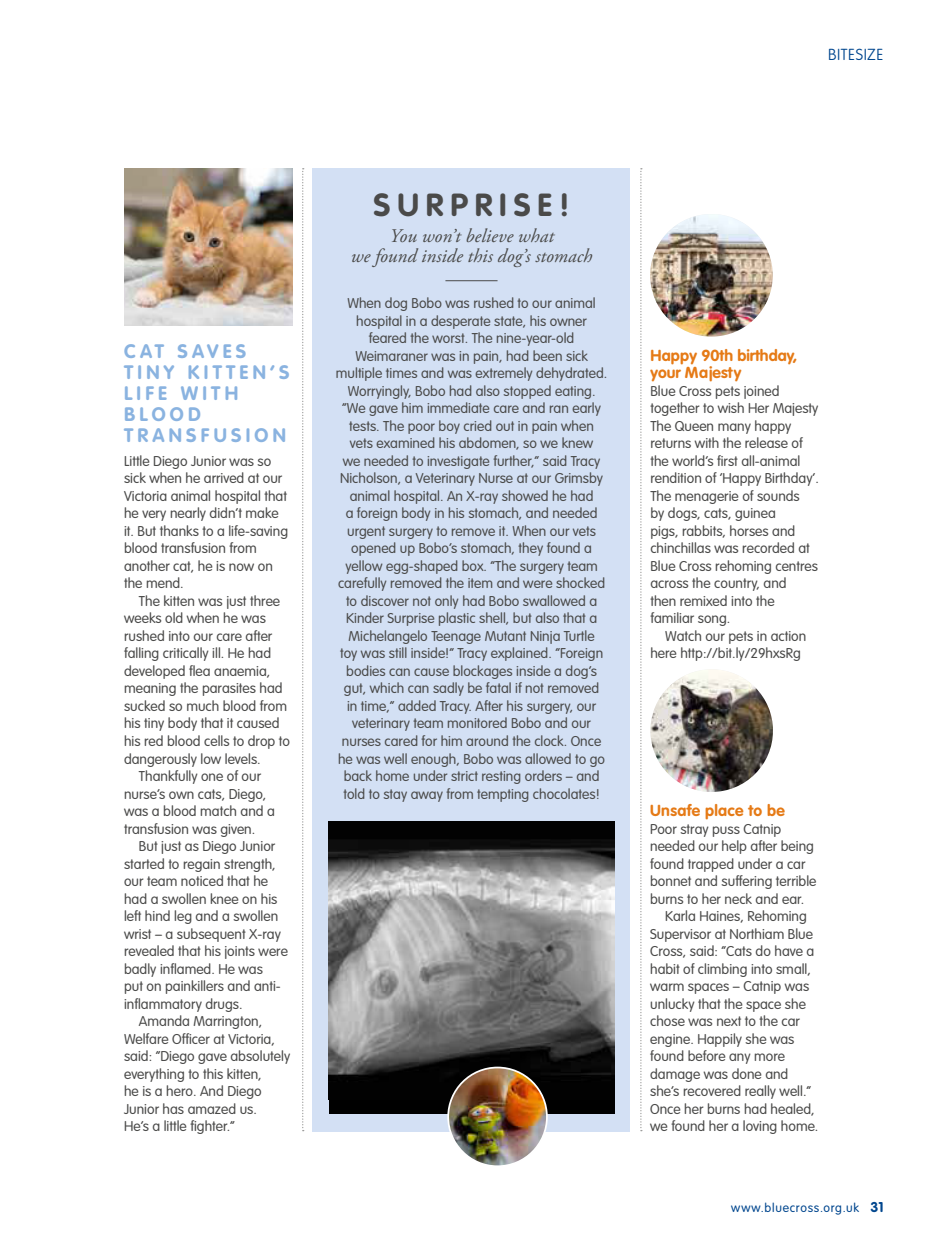
<style>
.page{position:relative;width:943px;height:1241px;background:#fff}
.page>*{position:absolute;margin:0;border:0;box-sizing:border-box;transform-origin:0 0}
.t1{font:700 31.5px "VAG Rounded";letter-spacing:.22em;color:#4a4a49}
.t2{font:italic 19.25px/19.2px "Adobe Garamond Pro";letter-spacing:.005em;color:#4a4a49;text-align:center}
.t3{font:700 19.25px/21px "VAG Rounded";letter-spacing:.22em;color:#8ab3e0}
.t4{font:700 15.75px/17.5px "VAG Rounded";color:#e57a16}
.t5{font:700 15.75px "VAG Rounded";letter-spacing:.02em;color:#e57a16}
.t6{font:100 15.75px "VAG Rounded";letter-spacing:.035em;color:#00468e}
.t7{font:300 14px/17.5px "VAG Rounded";color:#4a4a49}
.t8{font:300 12.25px "VAG Rounded";letter-spacing:.065em;color:#00468e}
.s1{font-weight:700;font-size:14px}
</style>
<div class="page">
<div style="left:313px;top:168px;width:317px;height:963px;background:#d3e0f4"></div>
<img style="left:124px;top:168px;width:169px;height:158px">
<hr style="left:445px;top:280px;width:52px;height:1px;background:#4a4a49">
<div style="left:329px;top:821px;width:285px;height:292px;background:#000"></div>
<img style="left:329px;top:839px;width:285px;height:259px">
<img style="left:650px;top:669px;width:123px;height:122px;border-radius:61px">
<img style="left:650px;top:214px;width:122px;height:122px;border-radius:60px">
<svg style="left:302px;top:168px;width:2px;height:961px"></svg>
<svg style="left:640px;top:168px;width:2px;height:960px"></svg>
<img style="left:448px;top:1067px;width:99px;height:98px;border-radius:49px">
<div style="left:447px;top:1066px;width:101px;height:100px;border:2px solid #fff;border-radius:50%"></div>
<p class="t6" style="left:828px;top:45px;width:57px">BITESIZE</p>
<h2 class="t3" style="left:124px;top:341px;width:167px">CAT SAVES<br>TINY KITTEN’S<br>LIFE WITH<br>BLOOD<br>TRANSFUSION</h2>
<p class="t7" style="left:124px;top:452px;width:166px">Little Diego Junior was so sick when he arrived at our<br>Victoria animal hospital that he very nearly didn’t make it. But thanks to a life-saving blood transfusion from another cat, he is now on the mend.</p>
<p class="t7" style="left:139px;top:592px;width:143px">The kitten was just three</p>
<p class="t7" style="left:124px;top:610px;width:143px">weeks old when he was</p>
<p class="t7" style="left:124px;top:627px;width:150px">rushed into our care after</p>
<p class="t7" style="left:124px;top:645px;width:148px">falling critically ill. He had</p>
<p class="t7" style="left:124px;top:662px;width:148px">developed flea anaemia,</p>
<p class="t7" style="left:124px;top:680px;width:160px">meaning the parasites had</p>
<p class="t7" style="left:124px;top:697px;width:164px">sucked so much blood from</p>
<p class="t7" style="left:124px;top:715px;width:157px">his tiny body that it caused</p>
<p class="t7" style="left:124px;top:732px;width:167px">his red blood cells to drop to</p>
<p class="t7" style="left:124px;top:750px;width:138px">dangerously low levels.</p>
<p class="t7" style="left:139px;top:767px;width:124px">Thankfully one of our</p>
<p class="t7" style="left:124px;top:785px;width:144px">nurse’s own cats, Diego,</p>
<p class="t7" style="left:124px;top:802px;width:152px">was a blood match and a</p>
<p class="t7" style="left:124px;top:820px;width:133px">transfusion was given.</p>
<p class="t7" style="left:139px;top:837px;width:138px">But just as Diego Junior</p>
<p class="t7" style="left:124px;top:855px;width:153px">started to regain strength,</p>
<p class="t7" style="left:124px;top:872px;width:146px">our team noticed that he</p>
<p class="t7" style="left:124px;top:890px;width:155px">had a swollen knee on his</p>
<p class="t7" style="left:124px;top:907px;width:156px">left hind leg and a swollen</p>
<p class="t7" style="left:124px;top:925px;width:158px">wrist – a subsequent X-ray</p>
<p class="t7" style="left:124px;top:942px;width:165px">revealed that his joints were</p>
<p class="t7" style="left:124px;top:960px;width:140px">badly inflamed. He was</p>
<p class="t7" style="left:124px;top:977px;width:158px">put on painkillers and anti-</p>
<p class="t7" style="left:124px;top:995px;width:120px">inflammatory drugs.</p>
<p class="t7" style="left:139px;top:1012px;width:125px">Amanda Marrington,</p>
<p class="t7" style="left:124px;top:1030px;width:152px">Welfare Officer at Victoria,</p>
<p class="t7" style="left:124px;top:1047px;width:168px">said: “Diego gave absolutely</p>
<p class="t7" style="left:124px;top:1065px;width:139px">everything to this kitten,</p>
<p class="t7" style="left:124px;top:1082px;width:139px">he is a hero. And Diego</p>
<p class="t7" style="left:124px;top:1100px;width:134px">Junior has amazed us.</p>
<p class="t7" style="left:124px;top:1117px;width:112px">He’s a little fighter.”</p>
<h1 class="t1" style="left:373px;top:186px;width:198px">SURPRISE!</h1>
<h2 class="t2" style="left:351px;top:227px;width:243px">You won’t believe what<br>we found inside this dog’s stomach</h2>
<p class="t7" style="left:336px;top:295px;width:273px;text-align:center">When dog Bobo was rushed to our animal hospital in a desperate state, his owner feared the worst. The nine-year-old Weimaraner was in pain, had been sick multiple times and was extremely dehydrated.<br>Worryingly, Bobo had also stopped eating. “We gave him immediate care and ran early tests. The poor boy cried out in pain when<br>vets examined his abdomen, so we knew<br>we needed to investigate further,” said Tracy Nicholson, a Veterinary Nurse at our Grimsby animal hospital. An X-ray showed he had<br>a foreign body in his stomach, and needed urgent surgery to remove it. When our vets opened up Bobo’s stomach, they found a yellow egg-shaped box. “The surgery team carefully removed the item and were shocked to discover not only had Bobo swallowed a Kinder Surprise plastic shell, but also that a Michelangelo Teenage Mutant Ninja Turtle<br>toy was still inside!” Tracy explained. “Foreign bodies can cause blockages inside a dog’s gut, which can sadly be fatal if not removed<br>in time,” added Tracy. After his surgery, our veterinary team monitored Bobo and our nurses cared for him around the clock. Once he was well enough, Bobo was allowed to go back home under strict resting orders – and told to stay away from tempting chocolates!</p>
<p class="t4" style="left:650px;top:347px;width:148px">Happy 90th birthday, your Majesty</p>
<p class="t7" style="left:650px;top:382px;width:170px">Blue Cross pets joined together to wish Her Majesty<br>The Queen many happy returns with the release of the world’s first all-animal rendition of ‘Happy Birthday’.<br>The menagerie of sounds<br>by dogs, cats, guinea<br>pigs, rabbits, horses and chinchillas was recorded at<br>Blue Cross rehoming centres across the country, and<br>then remixed into the familiar song.</p>
<p class="t7" style="left:650px;top:627px;width:157px;text-indent:15px">Watch our pets in action here http://bit.ly/29hxsRg</p>
<p class="t5" style="left:650px;top:801px;width:136px">Unsafe place to be</p>
<p class="t7" style="left:650px;top:820px;width:133px">Poor stray puss Catnip</p>
<p class="t7" style="left:650px;top:837px;width:165px">needed our help after being</p>
<p class="t7" style="left:650px;top:855px;width:157px">found trapped under a car</p>
<p class="t7" style="left:650px;top:872px;width:168px">bonnet and suffering terrible</p>
<p class="t7" style="left:650px;top:890px;width:156px">burns to her neck and ear.</p>
<p class="t7" style="left:665px;top:907px;width:143px">Karla Haines, Rehoming</p>
<p class="t7" style="left:650px;top:925px;width:164px">Supervisor at Northiam Blue</p>
<p class="t7" style="left:650px;top:942px;width:166px">Cross, said: “Cats do have a</p>
<p class="t7" style="left:650px;top:960px;width:162px">habit of climbing into small,</p>
<p class="t7" style="left:650px;top:977px;width:161px">warm spaces – Catnip was</p>
<p class="t7" style="left:650px;top:995px;width:157px">unlucky that the space she</p>
<p class="t7" style="left:650px;top:1012px;width:151px">chose was next to the car</p>
<p class="t7" style="left:650px;top:1030px;width:146px">engine. Happily she was</p>
<p class="t7" style="left:650px;top:1047px;width:136px">found before any more</p>
<p class="t7" style="left:650px;top:1065px;width:140px">damage was done and</p>
<p class="t7" style="left:650px;top:1082px;width:162px">she’s recovered really well.”</p>
<p class="t7" style="left:650px;top:1100px;width:166px">Once her burns had healed,</p>
<p class="t7" style="left:650px;top:1117px;width:170px">we found her a loving home.</p>
<p class="t8" style="left:731px;top:1200px;width:154px">www.bluecross.org.uk <span class="s1">31</span></p>
</div>
